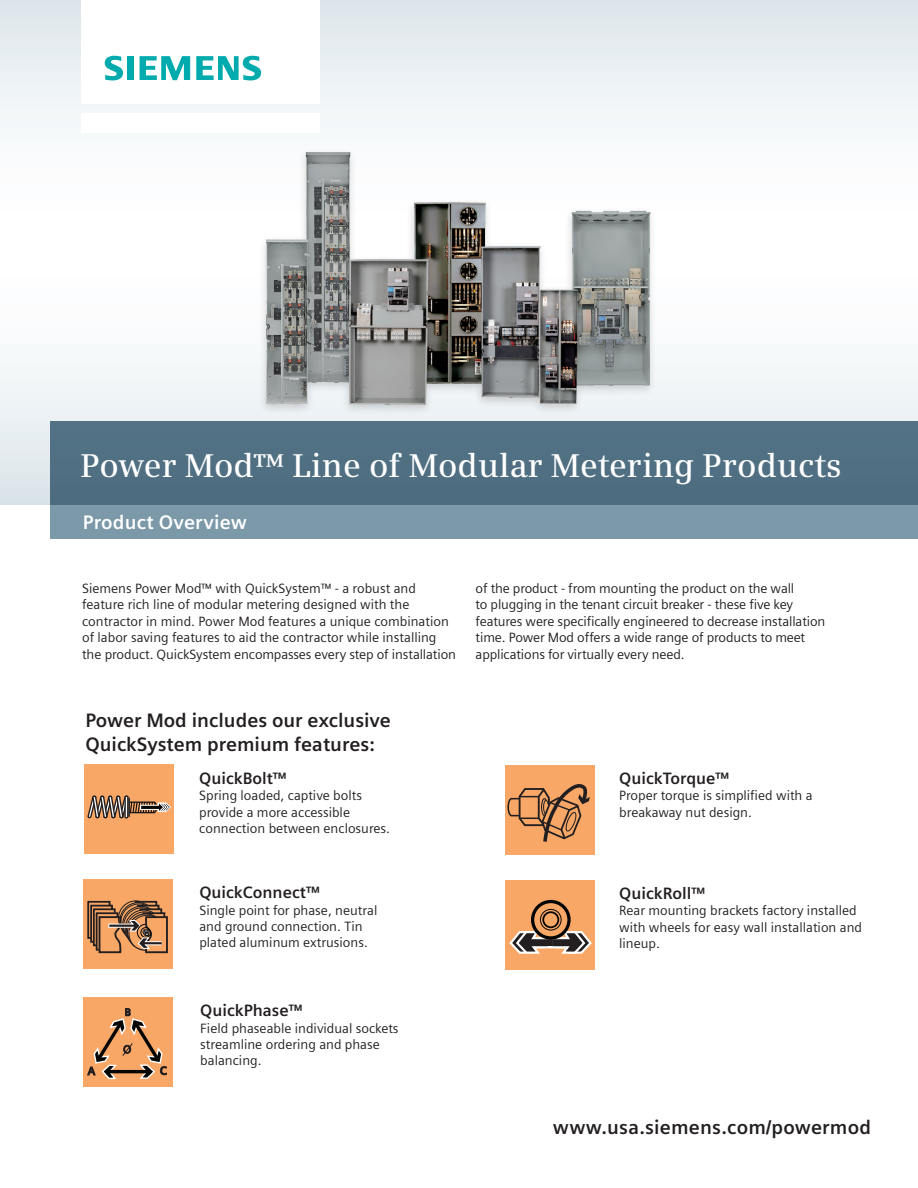
<style>
.page{position:relative;width:918px;height:1188px;background:#fff}
.page>*{position:absolute;margin:0;border:0;box-sizing:border-box;transform-origin:0 0}
._01__Headline__44pt{font:600 32.85px "Siemens Serif OT";color:#fff}
._03__URL_sector_clai{font:700 19.5px/23.2px "Siemens Sans OT";color:#231f20}
._02__URL_keyword__13{font:700 19.5px "Siemens Sans OT";letter-spacing:.01em;color:#fff}
.t1{font:700 16.5px "Siemens Sans OT";color:#231f20}
.t2{font:13.5px/16.5px "Siemens Sans OT";color:#231f20}
</style>
<div class="page">
<div style="left:50px;top:505px;width:868px;height:34px;background:#7b99a9"></div>
<div style="left:83px;top:998px;width:90px;height:89px;background:#f9a766"></div>
<svg style="left:87px;top:1008px;width:80px;height:71px"></svg>
<div style="left:505px;top:766px;width:90px;height:89px;background:#f9a766"></div>
<svg style="left:507px;top:784px;width:83px;height:58px"></svg>
<div style="left:505px;top:880px;width:90px;height:89px;background:#f9a766"></div>
<div style="left:531px;top:900px;width:40px;height:40px;border:3px solid #040503;border-radius:50%"></div>
<div style="left:542px;top:911px;width:17px;height:17px;border:2px solid #040503;border-radius:50%"></div>
<div style="left:540px;top:909px;width:21px;height:21px;border:1px solid #040503;border-radius:50%"></div>
<svg style="left:509px;top:930px;width:83px;height:24px"></svg>
<div style="left:83px;top:880px;width:90px;height:89px;background:#f9a766"></div>
<svg style="left:87px;top:901px;width:81px;height:52px"></svg>
<div style="left:84px;top:765px;width:90px;height:89px;background:#f9a766"></div>
<svg style="left:87px;top:795px;width:84px;height:24px"></svg>
<svg style="left:105px;top:56px;width:18px;height:24px"></svg>
<div style="left:127px;top:56px;width:6px;height:24px;background:#00aaad"></div>
<svg style="left:140px;top:56px;width:50px;height:24px"></svg>
<svg style="left:196px;top:56px;width:65px;height:24px"></svg>
<div style="left:50px;top:421px;width:868px;height:84px;background:#507082"></div>
<img style="left:222px;top:143px;width:570px;height:278px">
<p class="_01__Headline__44pt" style="left:80px;top:447px;width:763px">Power Mod™ Line of Modular Metering Products</p>
<p class="_02__URL_keyword__13" style="left:83px;top:511px;width:166px">Product Overview</p>
<p class="t2" style="left:82px;top:580px;width:375px">Siemens Power Mod™ with QuickSystem™ - a robust and feature rich line of modular metering designed with the contractor in mind. Power Mod features a unique combination of labor saving features to aid the contractor while installing the product. QuickSystem encompasses every step of installation</p>
<p class="t2" style="left:476px;top:580px;width:351px">of the product - from mounting the product on the wall<br>to plugging in the tenant circuit breaker - these five key features were specifically engineered to decrease installation time. Power Mod offers a wide range of products to meet applications for virtually every need.</p>
<p class="_03__URL_sector_clai" style="left:85px;top:709px;width:307px">Power Mod includes our exclusive<br>QuickSystem premium features:</p>
<p class="t1" style="left:199px;top:769px;width:89px">QuickBolt™</p>
<p class="t2" style="left:199px;top:787px;width:164px">Spring loaded, captive bolts</p>
<p class="t2" style="left:199px;top:804px;width:152px">provide a more accessible</p>
<p class="t2" style="left:199px;top:820px;width:192px">connection between enclosures.</p>
<p class="t1" style="left:199px;top:883px;width:122px">QuickConnect™</p>
<p class="t2" style="left:199px;top:902px;width:180px">Single point for phase, neutral</p>
<p class="t2" style="left:199px;top:918px;width:165px">and ground connection. Tin</p>
<p class="t2" style="left:199px;top:935px;width:170px">plated aluminum extrusions.</p>
<p class="t1" style="left:200px;top:1001px;width:104px">QuickPhase™</p>
<p class="t2" style="left:200px;top:1020px;width:200px">Field phaseable individual sockets streamline ordering and phase balancing.</p>
<p class="t1" style="left:619px;top:769px;width:112px">QuickTorque™</p>
<p class="t2" style="left:619px;top:787px;width:195px">Proper torque is simplified with a breakaway nut design.</p>
<p class="t1" style="left:619px;top:884px;width:88px">QuickRoll™</p>
<p class="t2" style="left:619px;top:902px;width:244px">Rear mounting brackets factory installed with wheels for easy wall installation and lineup.</p>
<p class="_03__URL_sector_clai" style="left:553px;top:1116px;width:320px">www.usa.siemens.com/powermod</p>
</div>
